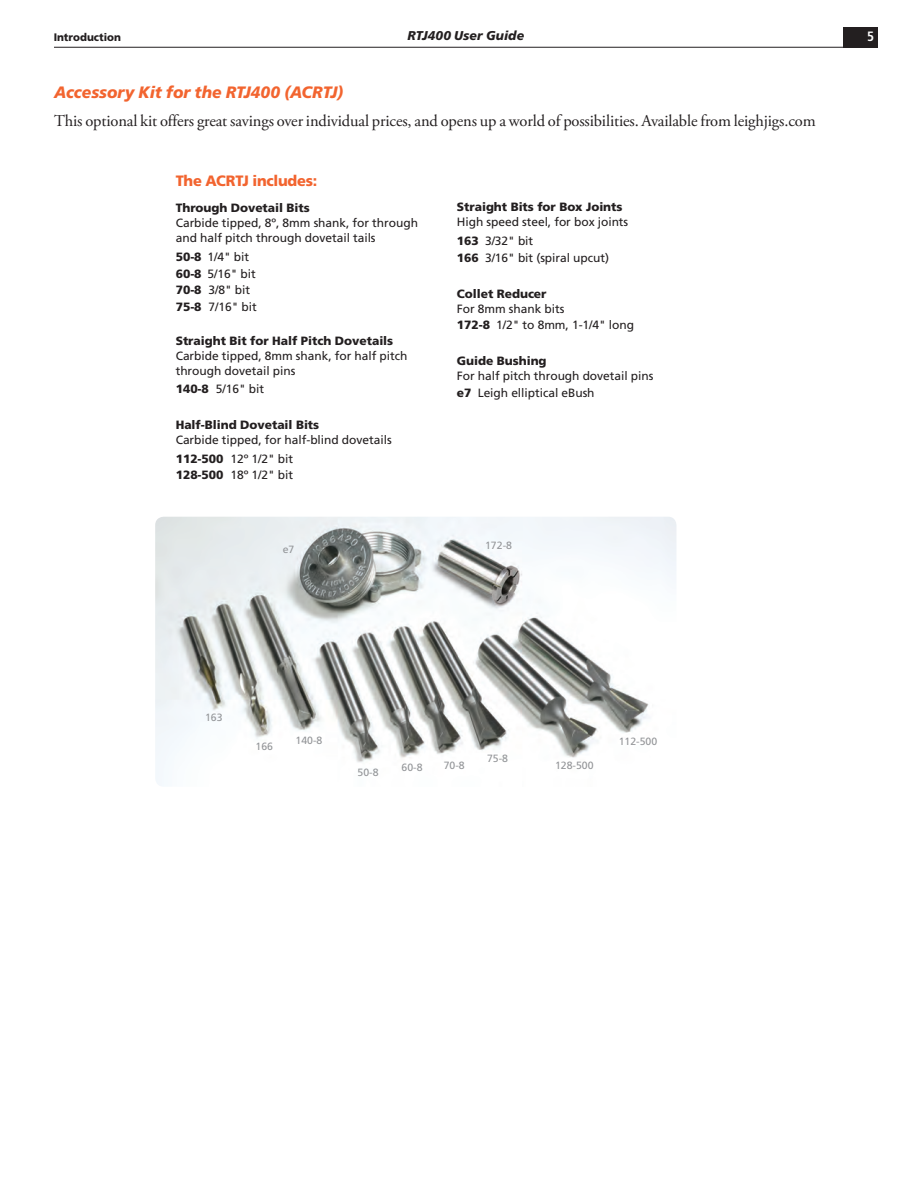
<style>
.page{position:relative;width:918px;height:1188px;background:#fff}
.page>*{position:absolute;margin:0;border:0;box-sizing:border-box;transform-origin:0 0}
.t1{font:16.5px "Adobe Garamond Pro";letter-spacing:-.01em;color:#231f20}
.t2{font:italic 900 16.5px "Frutiger";color:#f2642f;scale:.95 1}
.t3{font:900 15px "Frutiger";letter-spacing:-.015em;color:#f2642f}
.t4{font:700 condensed 13.5px "Frutiger";color:#fff}
.t5{font:italic 900 12.75px "Frutiger";letter-spacing:.01em;color:#231f20}
.t6{font:12px/16.5px "Frutiger";letter-spacing:-.005em;color:#231f20}
.t7{font:900 12px "Frutiger";letter-spacing:-.005em;color:#231f20}
.t8{font:900 10.8px "Frutiger";color:#231f20;scale:.95 1}
.t9{font:10.5px "Frutiger";color:#939598}
.s1{font-weight:900}
</style>
<div class="page">
<hr style="left:54px;top:47px;width:824px;height:1px;background:#231f20">
<div style="left:843px;top:27px;width:35px;height:20px;background:#231f20"></div>
<img style="left:155px;top:517px;width:521px;height:269px">
<p class="t8" style="left:54px;top:30px;width:72px">Introduction</p>
<p class="t5" style="left:408px;top:28px;width:118px">RTJ400 User Guide</p>
<p class="t4" style="left:867px;top:28px;width:9px">5</p>
<h1 class="t2" style="left:54px;top:82px;width:306px">Accessory Kit for the RTJ400 (ACRTJ)</h1>
<h1 class="t1" style="left:54px;top:110px;width:763px">This optional kit offers great savings over individual prices, and opens up a world of possibilities. Available from leighjigs.com</h1>
<p class="t3" style="left:176px;top:172px;width:143px">The ACRTJ includes:</p>
<p class="t7" style="left:176px;top:200px;width:136px">Through Dovetail Bits</p>
<p class="t6" style="left:176px;top:215px;width:244px;line-height:15px">Carbide tipped, 8º, 8mm shank, for through and half pitch through dovetail tails</p>
<p class="t6" style="left:176px;top:248px;width:83px"><span class="s1">50-8</span> 1/4" bit<br><span class="s1">60-8</span> 5/16" bit<br><span class="s1">70-8</span> 3/8" bit<br><span class="s1">75-8</span> 7/16" bit</p>
<p class="t7" style="left:176px;top:334px;width:219px">Straight Bit for Half Pitch Dovetails</p>
<p class="t6" style="left:176px;top:348px;width:233px;line-height:15px">Carbide tipped, 8mm shank, for half pitch through dovetail pins</p>
<p class="t6" style="left:176px;top:380px;width:90px"><span class="s1">140-8</span> 5/16" bit</p>
<p class="t7" style="left:176px;top:418px;width:145px">Half-Blind Dovetail Bits</p>
<p class="t6" style="left:176px;top:430px;width:217px;line-height:18.8px">Carbide tipped, for half-blind dovetails<br><span class="s1">112-500</span> 12º 1/2" bit</p>
<p class="t6" style="left:176px;top:467px;width:119px"><span class="s1">128-500</span> 18º 1/2" bit</p>
<p class="t9" style="left:283px;top:543px;width:13px">e7</p>
<p class="t7" style="left:457px;top:199px;width:167px">Straight Bits for Box Joints</p>
<p class="t6" style="left:457px;top:212px;width:173px;line-height:19.5px">High speed steel, for box joints<br><span class="s1">163</span> 3/32" bit</p>
<p class="t6" style="left:457px;top:249px;width:154px"><span class="s1">166</span> 3/16" bit (spiral upcut)</p>
<p class="t7" style="left:457px;top:286px;width:91px">Collet Reducer</p>
<p class="t6" style="left:457px;top:300px;width:179px">For 8mm shank bits<br><span class="s1">172-8</span> 1/2" to 8mm, 1-1/4" long</p>
<p class="t7" style="left:457px;top:354px;width:91px">Guide Bushing</p>
<p class="t6" style="left:457px;top:368px;width:198px">For half pitch through dovetail pins <span class="s1">e7</span> Leigh elliptical eBush</p>
<p class="t9" style="left:485px;top:540px;width:28px">172-8</p>
<p class="t9" style="left:205px;top:712px;width:19px">163</p>
<p class="t9" style="left:256px;top:740px;width:19px">166</p>
<p class="t9" style="left:296px;top:734px;width:28px">140-8</p>
<p class="t9" style="left:619px;top:735px;width:40px">112-500</p>
<p class="t9" style="left:358px;top:766px;width:23px">50-8</p>
<p class="t9" style="left:402px;top:761px;width:23px">60-8</p>
<p class="t9" style="left:444px;top:759px;width:23px">70-8</p>
<p class="t9" style="left:487px;top:753px;width:23px">75-8</p>
<p class="t9" style="left:555px;top:759px;width:40px">128-500</p>
</div>
